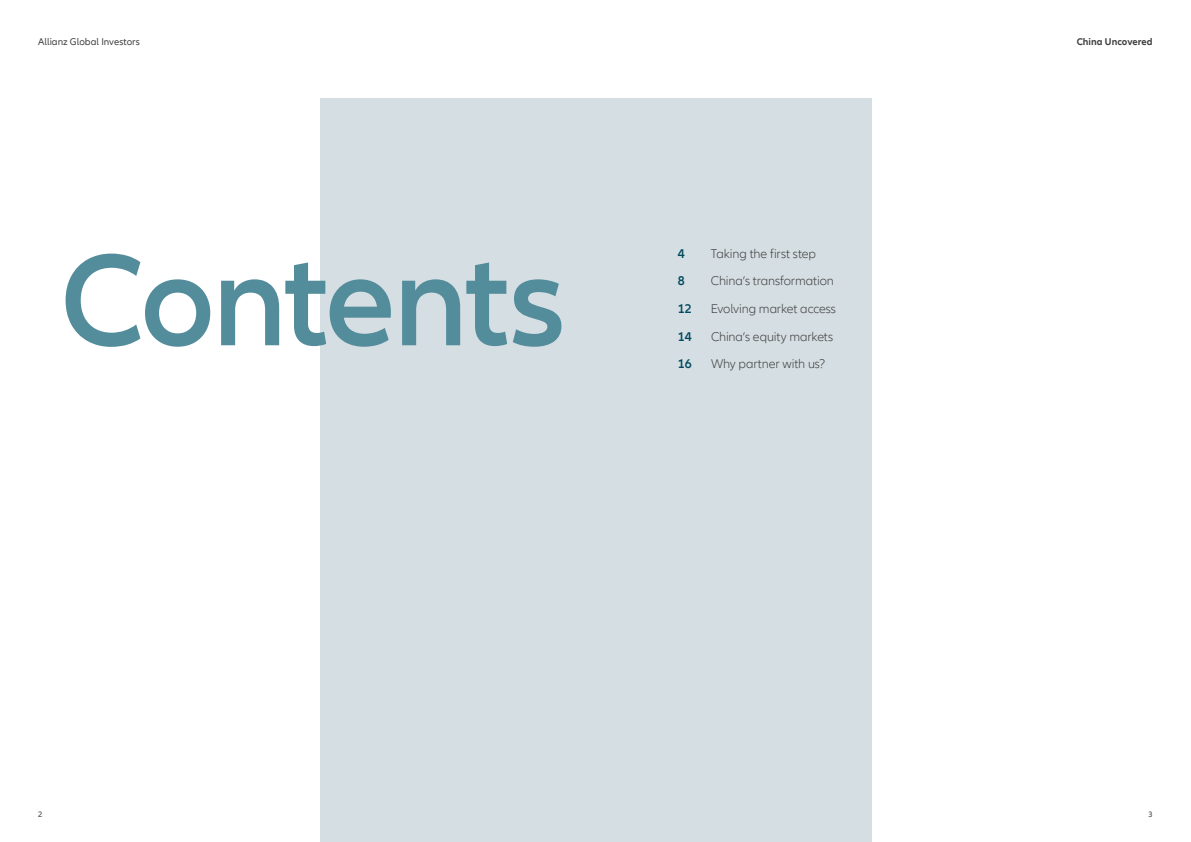
<style>
.page{position:relative;width:1191px;height:842px;background:#fff}
.page>*{position:absolute;margin:0;border:0;box-sizing:border-box;transform-origin:0 0}
.t1{font:600 135px "Allianz Neo";letter-spacing:-.025em;color:#538d9c}
.t2{font:300 13px "Allianz Neo";letter-spacing:-.01em;color:#414042}
.t3{font:600 13px "Allianz Neo";color:#00495e}
.t4{font:10px "Allianz Neo";color:#414042}
.t5{font:700 10px "Allianz Neo";letter-spacing:.005em;color:#414042}
.t6{font:8px "Allianz Neo";color:#414042}
</style>
<div class="page">
<div style="left:319px;top:98px;width:552px;height:744px;background:#d5dee2"></div>
<p class="t4" style="left:38px;top:36px;width:103px">Allianz Global Investors</p>
<p class="t5" style="left:1076px;top:36px;width:77px">China Uncovered</p>
<h1 class="t1" style="left:60px;top:223px;width:507px">Contents</h1>
<p class="t3" style="left:678px;top:246px;width:8px">4</p>
<p class="t2" style="left:711px;top:246px;width:106px">Taking the first step</p>
<p class="t3" style="left:678px;top:273px;width:8px">8</p>
<p class="t2" style="left:711px;top:274px;width:124px">China’s transformation</p>
<p class="t3" style="left:678px;top:301px;width:15px">12</p>
<p class="t2" style="left:711px;top:301px;width:126px">Evolving market access</p>
<p class="t3" style="left:678px;top:329px;width:15px">14</p>
<p class="t2" style="left:711px;top:329px;width:124px">China’s equity markets</p>
<p class="t3" style="left:678px;top:356px;width:15px">16</p>
<p class="t2" style="left:711px;top:356px;width:116px">Why partner with us?</p>
<p class="t6" style="left:38px;top:810px;width:6px">2</p>
<p class="t6" style="left:1148px;top:810px;width:6px">3</p>
</div>
